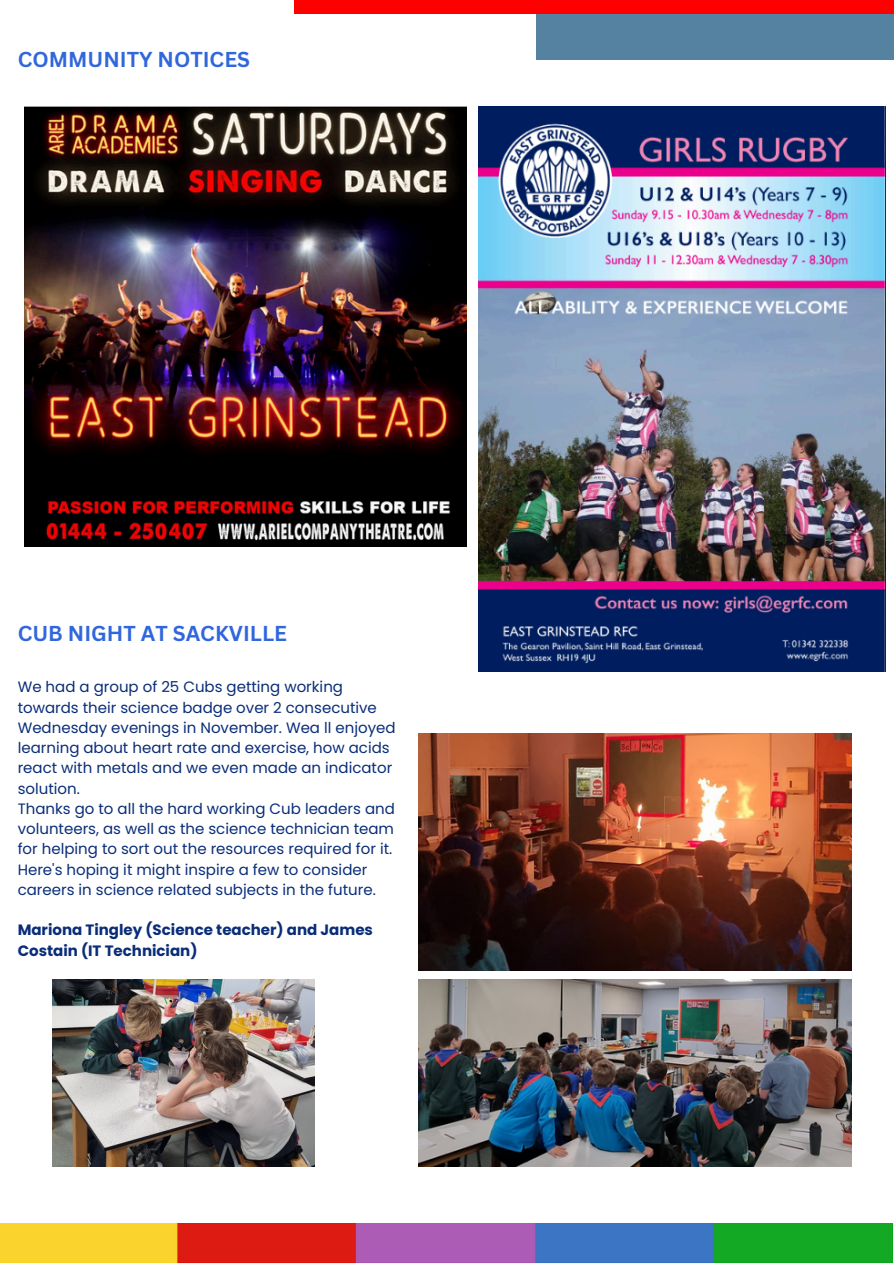
<style>
.page{position:relative;width:894px;height:1264px;background:#fff}
.page>*{position:absolute;margin:0;border:0;box-sizing:border-box;transform-origin:0 0}
.t1{font:700 21px "Canva Sans";color:#3167dd}
.t2{font:15px/20.2px "Poppins";color:#0a2d79}
.t3{font:700 15px/20.2px "Poppins";color:#0a2d79}
</style>
<div class="page">
<div style="left:535px;top:14px;width:358px;height:46px;background:#5582a1"></div>
<div style="left:294px;top:0;width:599px;height:14px;background:#f00"></div>
<img style="left:0;top:1223px;width:893px;height:40px">
<img style="left:24px;top:106px;width:442px;height:440px">
<img style="left:478px;top:106px;width:407px;height:565px">
<img style="left:52px;top:979px;width:263px;height:187px">
<img style="left:418px;top:979px;width:433px;height:187px">
<img style="left:418px;top:733px;width:433px;height:237px">
<h2 class="t1" style="left:18px;top:44px;width:234px">COMMUNITY NOTICES</h2>
<p class="t1" style="left:18px;top:618px;width:271px">CUB NIGHT AT SACKVILLE</p>
<p class="t2" style="left:18px;top:677px;width:379px">We had a group of 25 Cubs getting working towards their science badge over 2 consecutive Wednesday evenings in November. Wea ll enjoyed learning about heart rate and exercise, how acids react with metals and we even made an indicator solution.</p>
<p class="t2" style="left:18px;top:798px;width:378px">Thanks go to all the hard working Cub leaders and volunteers, as well as the science technician team for helping to sort out the resources required for it.<br>Here's hoping it might inspire a few to consider careers in science related subjects in the future.</p>
<p class="t3" style="left:18px;top:920px;width:357px">Mariona Tingley (Science teacher) and James<br>Costain (IT Technician)</p>
</div>
